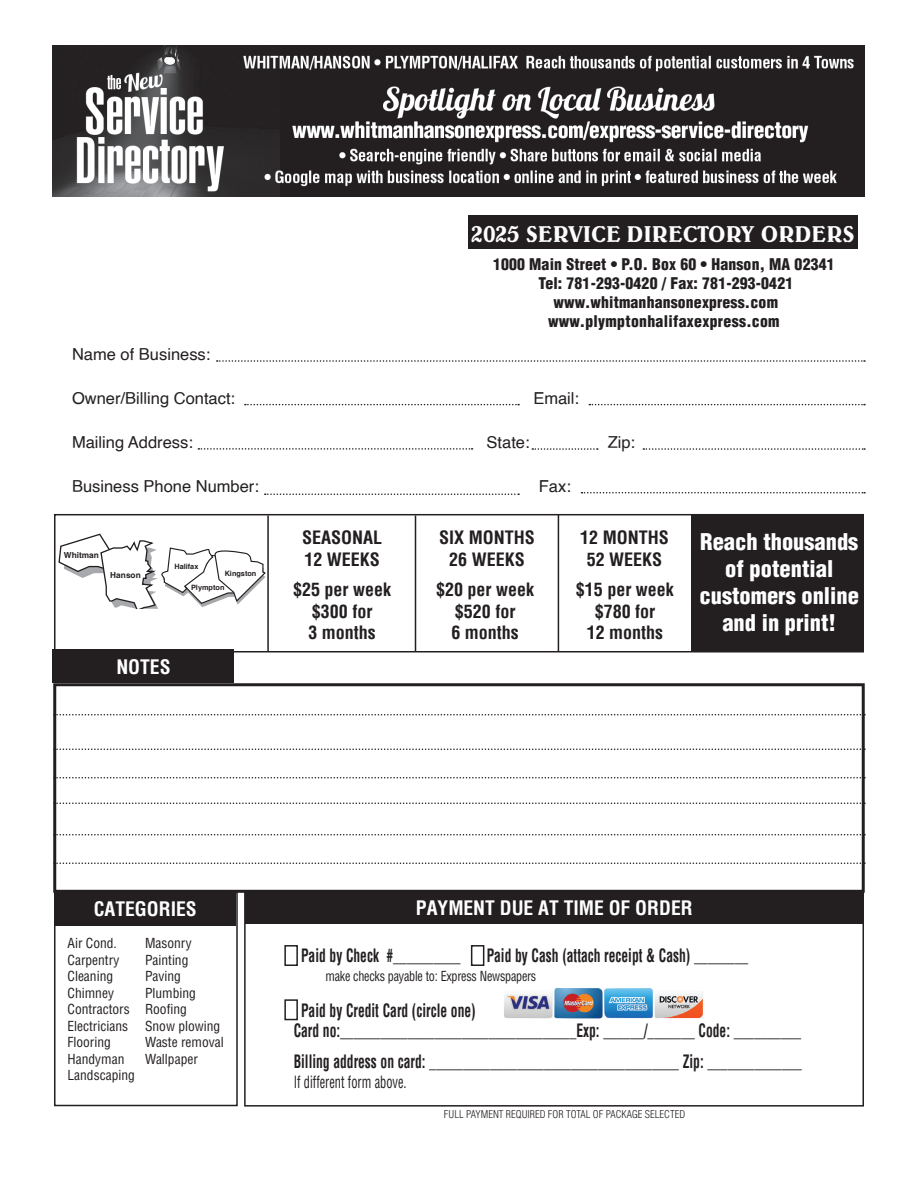
<style>
.page{position:relative;width:918px;height:1188px;background:#fff}
.page>*{position:absolute;margin:0;border:0;box-sizing:border-box;transform-origin:0 0}
.t1{font:900 condensed 22.5px/27px "Helvetica";color:#fff;text-align:center}
.t2{font:22.5px "Lo Type";letter-spacing:.04em;color:#fff}
.t3{font:700 condensed 19.5px "Helvetica";color:#fff}
.t4{font:700 condensed 18px "Helvetica";color:#231f20;scale:.75 1}
.t5{font:700 condensed 18px/21.6px "Helvetica";color:#231f20;text-align:center}
.t6{font:16.5px "Helvetica";color:#231f20}
.t7{font:condensed 16.5px "Helvetica";color:#231f20;scale:.75 1}
.t8{font:900 condensed 15.75px "Helvetica";letter-spacing:.01em;color:#231f20}
.t9{font:condensed 13.5px "Helvetica";color:#231f20}
.t10{font:condensed 13.5px "Helvetica";letter-spacing:-.02em;color:#231f20;scale:.9 1}
.t11{font:300 condensed 10.5px "Helvetica";color:#231f20}
.t12{font:700 8.25px "Helvetica";color:#231f20}
.t13{font:700 7.35px "Helvetica";color:#231f20}
</style>
<div class="page">
<hr style="left:558px;top:514px;width:1px;height:138px;background:#231f20">
<hr style="left:267px;top:515px;width:2px;height:137px;background:#231f20">
<hr style="left:415px;top:515px;width:1px;height:137px;background:#231f20">
<div style="left:244px;top:891px;width:620px;height:216px;border:2px solid #231f20"></div>
<div style="left:245px;top:891px;width:618px;height:33px;background:#231f20"></div>
<div style="left:54px;top:892px;width:182px;height:34px;background:#231f20"></div>
<div style="left:54px;top:891px;width:184px;height:215px;border:2px solid #231f20"></div>
<div style="left:54px;top:514px;width:810px;height:138px;border:2px solid #231f20"></div>
<div style="left:52px;top:650px;width:182px;height:33px;background:#231f20"></div>
<div style="left:53px;top:683px;width:812px;height:210px;border:3px solid #231f20"></div>
<svg style="left:54px;top:714px;width:811px;height:2px"></svg>
<svg style="left:54px;top:748px;width:811px;height:2px"></svg>
<svg style="left:54px;top:802px;width:811px;height:2px"></svg>
<svg style="left:54px;top:834px;width:811px;height:2px"></svg>
<svg style="left:54px;top:777px;width:811px;height:1px"></svg>
<svg style="left:54px;top:862px;width:811px;height:2px"></svg>
<svg style="left:217px;top:360px;width:648px;height:2px"></svg>
<svg style="left:589px;top:404px;width:276px;height:1px"></svg>
<svg style="left:581px;top:492px;width:284px;height:1px"></svg>
<svg style="left:643px;top:448px;width:222px;height:2px"></svg>
<svg style="left:532px;top:448px;width:66px;height:2px"></svg>
<svg style="left:245px;top:404px;width:274px;height:1px"></svg>
<svg style="left:265px;top:493px;width:254px;height:2px"></svg>
<svg style="left:198px;top:448px;width:275px;height:2px"></svg>
<div style="left:468px;top:215px;width:390px;height:34px;background:#231f20"></div>
<img style="left:52px;top:45px;width:813px;height:151px">
<div style="left:692px;top:515px;width:171px;height:137px;background:#231f20"></div>
<svg style="left:58px;top:533px;width:208px;height:76px"></svg>
<img style="left:504px;top:988px;width:199px;height:31px">
<div style="left:284px;top:945px;width:14px;height:21px;border:2px solid #231f20"></div>
<div style="left:284px;top:999px;width:14px;height:21px;border:2px solid #231f20"></div>
<div style="left:471px;top:945px;width:13px;height:21px;border:2px solid #231f20"></div>
<p class="t2" style="left:471px;top:222px;width:384px">2025 SERVICE DIRECTORY ORDERS</p>
<p class="t8" style="left:493px;top:254px;width:343px">1000 Main Street • P.O. Box 60 • Hanson, MA 02341</p>
<p class="t8" style="left:539px;top:273px;width:256px">Tel: 781-293-0420 / Fax: 781-293-0421</p>
<p class="t8" style="left:554px;top:292px;width:226px">www.whitmanhansonexpress.com</p>
<p class="t8" style="left:548px;top:311px;width:233px">www.plymptonhalifaxexpress.com</p>
<p class="t6" style="left:72px;top:342px;width:140px">Name of Business:</p>
<p class="t6" style="left:72px;top:386px;width:165px">Owner/Billing Contact:</p>
<p class="t6" style="left:533px;top:386px;width:47px">Email:</p>
<p class="t6" style="left:72px;top:429px;width:123px">Mailing Address:</p>
<p class="t6" style="left:487px;top:429px;width:45px">State:</p>
<p class="t6" style="left:608px;top:429px;width:29px">Zip:</p>
<p class="t6" style="left:72px;top:473px;width:189px">Business Phone Number:</p>
<p class="t6" style="left:539px;top:473px;width:34px">Fax:</p>
<p class="t12" style="left:64px;top:550px;width:37px">Whitman</p>
<p class="t12" style="left:110px;top:570px;width:32px">Hanson</p>
<p class="t13" style="left:174px;top:561px;width:26px">Halifax</p>
<p class="t13" style="left:225px;top:567px;width:33px">Kingston</p>
<p class="t13" style="left:191px;top:581px;width:35px">Plympton</p>
<p class="t3" style="left:116px;top:654px;width:56px">NOTES</p>
<p class="t5" style="left:302px;top:527px;width:82px">SEASONAL</p>
<p class="t5" style="left:304px;top:548px;width:77px">12 WEEKS</p>
<p class="t5" style="left:439px;top:527px;width:97px">SIX MONTHS</p>
<p class="t5" style="left:449px;top:548px;width:77px">26 WEEKS</p>
<p class="t5" style="left:580px;top:527px;width:90px">12 MONTHS</p>
<p class="t5" style="left:587px;top:548px;width:77px">52 WEEKS</p>
<p class="t5" style="left:293px;top:579px;width:99px">$25 per week $300 for<br>3 months</p>
<p class="t5" style="left:436px;top:579px;width:99px">$20 per week $520 for<br>6 months</p>
<p class="t5" style="left:576px;top:579px;width:99px">$15 per week $780 for</p>
<p class="t5" style="left:587px;top:622px;width:78px">12 months</p>
<p class="t1" style="left:700px;top:528px;width:160px">Reach thousands of potential</p>
<p class="t1" style="left:700px;top:582px;width:161px">customers online and in print!</p>
<p class="t3" style="left:94px;top:896px;width:104px">CATEGORIES</p>
<p class="t9" style="left:68px;top:935px;width:51px">Air Cond.</p>
<p class="t9" style="left:68px;top:951px;width:53px">Carpentry</p>
<p class="t9" style="left:68px;top:968px;width:47px">Cleaning</p>
<p class="t9" style="left:68px;top:984px;width:48px">Chimney</p>
<p class="t9" style="left:68px;top:1001px;width:64px">Contractors</p>
<p class="t9" style="left:68px;top:1017px;width:62px">Electricians</p>
<p class="t9" style="left:68px;top:1034px;width:45px">Flooring</p>
<p class="t9" style="left:68px;top:1050px;width:58px">Handyman</p>
<p class="t9" style="left:68px;top:1067px;width:69px">Landscaping</p>
<p class="t9" style="left:145px;top:935px;width:48px">Masonry</p>
<p class="t9" style="left:145px;top:951px;width:45px">Painting</p>
<p class="t9" style="left:145px;top:968px;width:37px">Paving</p>
<p class="t9" style="left:145px;top:984px;width:53px">Plumbing</p>
<p class="t9" style="left:145px;top:1001px;width:43px">Roofing</p>
<p class="t9" style="left:145px;top:1017px;width:77px">Snow plowing</p>
<p class="t9" style="left:145px;top:1034px;width:80px">Waste removal</p>
<p class="t9" style="left:145px;top:1050px;width:54px">Wallpaper</p>
<p class="t3" style="left:416px;top:895px;width:278px">PAYMENT DUE AT TIME OF ORDER</p>
<p class="t4" style="left:301px;top:943px;width:214px">Paid by Check #__________</p>
<p class="t4" style="left:487px;top:943px;width:350px">Paid by Cash (attach receipt &amp; Cash) ________</p>
<p class="t4" style="left:301px;top:999px;width:234px">Paid by Credit Card (circle one)</p>
<p class="t4" style="left:294px;top:1018px;width:678px">Card no:___________________________________Exp: ______/_______ Code: __________</p>
<p class="t4" style="left:294px;top:1050px;width:679px">Billing address on card: _____________________________________ Zip: ______________</p>
<p class="t7" style="left:294px;top:1071px;width:152px">If different form above.</p>
<p class="t10" style="left:326px;top:968px;width:236px">make checks payable to: Express Newspapers</p>
<p class="t11" style="left:444px;top:1108px;width:243px">FULL PAYMENT REQUIRED FOR TOTAL OF PACKAGE SELECTED</p>
</div>
